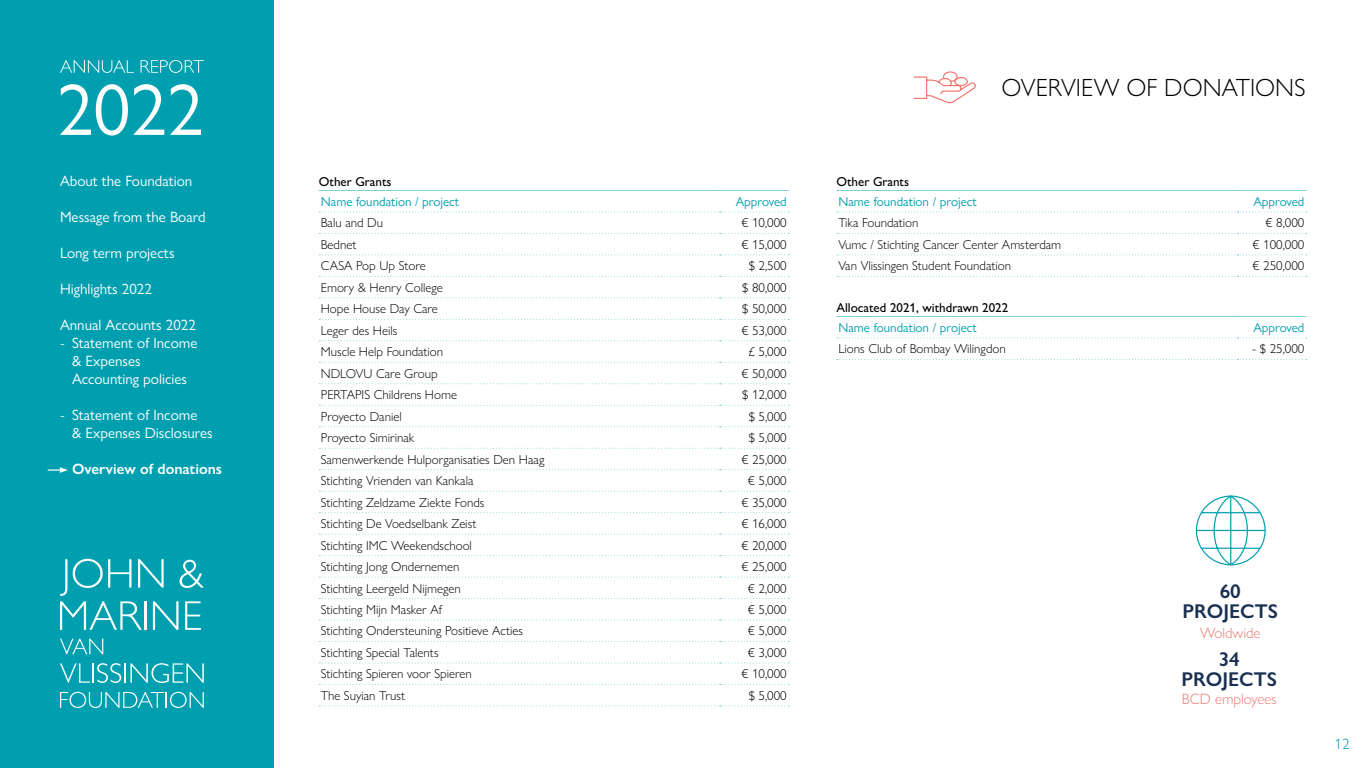
<style>
.page{position:relative;width:1366px;height:768px;background:#fff}
.page>*{position:absolute;margin:0;border:0;box-sizing:border-box;transform-origin:0 0}
.t1{font:300 25px "Gill Sans Nova";color:#000}
.t2{font:600 20px/20px "Gill Sans Nova";color:#1a3052;text-align:center}
.t3{font:15px/18px "Gill Sans Nova";color:#fff}
.t4{font:600 15px "Gill Sans Nova";color:#fff}
.t5{font:300 15px "Gill Sans Nova";color:#ee7870}
.t6{font:300 15px "Gill Sans Nova";color:#009faf}
.t7{font:300 13px "Gill Sans Nova";color:#000}
.t8{font:13px "Gill Sans Nova";color:#009faf}
.t9{font:500 13px "Gill Sans Nova";color:#000}
.s1{font-weight:300}
</style>
<div class="page">
<div style="left:0;top:0;width:273px;height:768px;background:#009faf"></div>
<svg style="left:60px;top:639px;width:43px;height:15px"></svg>
<svg style="left:60px;top:663px;width:30px;height:20px"></svg>
<hr style="left:92px;top:663px;width:2px;height:20px;background:#fff">
<svg style="left:97px;top:663px;width:107px;height:20px"></svg>
<svg style="left:60px;top:692px;width:144px;height:16px"></svg>
<svg style="left:60px;top:559px;width:144px;height:71px"></svg>
<svg style="left:60px;top:60px;width:144px;height:13px"></svg>
<svg style="left:60px;top:84px;width:141px;height:52px"></svg>
<svg style="left:319px;top:233px;width:470px;height:1px"></svg>
<svg style="left:319px;top:254px;width:470px;height:1px"></svg>
<svg style="left:319px;top:276px;width:470px;height:1px"></svg>
<svg style="left:319px;top:297px;width:470px;height:1px"></svg>
<svg style="left:319px;top:319px;width:470px;height:1px"></svg>
<svg style="left:319px;top:340px;width:470px;height:1px"></svg>
<svg style="left:319px;top:362px;width:470px;height:1px"></svg>
<svg style="left:319px;top:383px;width:470px;height:1px"></svg>
<svg style="left:319px;top:405px;width:470px;height:1px"></svg>
<svg style="left:319px;top:426px;width:470px;height:1px"></svg>
<svg style="left:319px;top:448px;width:470px;height:1px"></svg>
<svg style="left:319px;top:469px;width:470px;height:1px"></svg>
<svg style="left:319px;top:491px;width:470px;height:1px"></svg>
<svg style="left:319px;top:512px;width:470px;height:1px"></svg>
<svg style="left:319px;top:534px;width:470px;height:1px"></svg>
<svg style="left:319px;top:555px;width:470px;height:1px"></svg>
<svg style="left:319px;top:577px;width:470px;height:1px"></svg>
<svg style="left:319px;top:598px;width:470px;height:1px"></svg>
<svg style="left:319px;top:620px;width:470px;height:1px"></svg>
<svg style="left:319px;top:641px;width:470px;height:1px"></svg>
<svg style="left:319px;top:662px;width:470px;height:1px"></svg>
<svg style="left:319px;top:684px;width:470px;height:1px"></svg>
<svg style="left:319px;top:705px;width:470px;height:1px"></svg>
<hr style="left:319px;top:190px;width:401px;height:1px;background:#80cfd7">
<hr style="left:720px;top:190px;width:69px;height:1px;background:#80cfd7">
<svg style="left:319px;top:211px;width:470px;height:1px"></svg>
<svg style="left:837px;top:211px;width:470px;height:1px"></svg>
<svg style="left:837px;top:233px;width:470px;height:1px"></svg>
<svg style="left:837px;top:254px;width:470px;height:1px"></svg>
<svg style="left:837px;top:276px;width:470px;height:1px"></svg>
<hr style="left:836px;top:190px;width:401px;height:1px;background:#80cfd7">
<hr style="left:1237px;top:190px;width:69px;height:1px;background:#80cfd7">
<svg style="left:837px;top:337px;width:470px;height:1px"></svg>
<svg style="left:837px;top:359px;width:470px;height:1px"></svg>
<hr style="left:836px;top:316px;width:401px;height:1px;background:#80cfd7">
<hr style="left:1237px;top:316px;width:69px;height:1px;background:#80cfd7">
<svg style="left:913px;top:71px;width:63px;height:33px"></svg>
<svg style="left:48px;top:467px;width:20px;height:6px"></svg>
<svg style="left:1195px;top:495px;width:71px;height:71px"></svg>
<p class="t3" style="left:60px;top:172px;width:134px">About the Foundation</p>
<p class="t3" style="left:60px;top:208px;width:147px">Message from the Board</p>
<p class="t3" style="left:60px;top:244px;width:116px">Long term projects</p>
<p class="t3" style="left:60px;top:280px;width:93px">Highlights 2022</p>
<p class="t3" style="left:60px;top:316px;width:137px">Annual Accounts 2022</p>
<p class="t3" style="left:72px;top:334px;width:127px;text-indent:-12px"><span class="s1">-</span> Statement of Income &amp; Expenses<br>Accounting policies</p>
<p class="t3" style="left:72px;top:406px;width:142px;text-indent:-12px"><span class="s1">-</span> Statement of Income<br>&amp; Expenses Disclosures</p>
<p class="t4" style="left:60px;top:460px;width:164px"><span class="s1">-</span> Overview of donations</p>
<p class="t9" style="left:319px;top:174px;width:74px">Other Grants</p>
<p class="t8" style="left:321px;top:194px;width:140px">Name foundation / project</p>
<p class="t8" style="left:736px;top:194px;width:53px">Approved</p>
<p class="t7" style="left:321px;top:215px;width:64px">Balu and Du</p>
<p class="t7" style="left:741px;top:215px;width:47px">€ 10,000</p>
<p class="t7" style="left:321px;top:237px;width:37px">Bednet</p>
<p class="t7" style="left:741px;top:237px;width:47px">€ 15,000</p>
<p class="t7" style="left:321px;top:258px;width:106px">CASA Pop Up Store</p>
<p class="t7" style="left:749px;top:258px;width:40px">$ 2,500</p>
<p class="t7" style="left:321px;top:280px;width:124px">Emory &amp; Henry College</p>
<p class="t7" style="left:742px;top:280px;width:46px">$ 80,000</p>
<p class="t7" style="left:321px;top:301px;width:119px">Hope House Day Care</p>
<p class="t7" style="left:742px;top:301px;width:46px">$ 50,000</p>
<p class="t7" style="left:321px;top:322px;width:78px">Leger des Heils</p>
<p class="t7" style="left:741px;top:322px;width:47px">€ 53,000</p>
<p class="t7" style="left:321px;top:344px;width:124px">Muscle Help Foundation</p>
<p class="t7" style="left:748px;top:344px;width:40px">£ 5,000</p>
<p class="t7" style="left:321px;top:365px;width:118px">NDLOVU Care Group</p>
<p class="t7" style="left:741px;top:365px;width:47px">€ 50,000</p>
<p class="t7" style="left:321px;top:387px;width:138px">PERTAPIS Childrens Home</p>
<p class="t7" style="left:742px;top:387px;width:46px">$ 12,000</p>
<p class="t7" style="left:321px;top:408px;width:82px">Proyecto Daniel</p>
<p class="t7" style="left:749px;top:408px;width:40px">$ 5,000</p>
<p class="t7" style="left:321px;top:430px;width:95px">Proyecto Simirinak</p>
<p class="t7" style="left:749px;top:430px;width:40px">$ 5,000</p>
<p class="t7" style="left:321px;top:451px;width:225px">Samenwerkende Hulporganisaties Den Haag</p>
<p class="t7" style="left:741px;top:451px;width:47px">€ 25,000</p>
<p class="t7" style="left:321px;top:473px;width:154px">Stichting Vrienden van Kankala</p>
<p class="t7" style="left:748px;top:473px;width:40px">€ 5,000</p>
<p class="t7" style="left:321px;top:494px;width:165px">Stichting Zeldzame Ziekte Fonds</p>
<p class="t7" style="left:741px;top:494px;width:47px">€ 35,000</p>
<p class="t7" style="left:321px;top:516px;width:157px">Stichting De Voedselbank Zeist</p>
<p class="t7" style="left:741px;top:516px;width:47px">€ 16,000</p>
<p class="t7" style="left:321px;top:537px;width:153px">Stichting IMC Weekendschool</p>
<p class="t7" style="left:741px;top:537px;width:47px">€ 20,000</p>
<p class="t7" style="left:321px;top:559px;width:140px">Stichting Jong Ondernemen</p>
<p class="t7" style="left:741px;top:559px;width:47px">€ 25,000</p>
<p class="t7" style="left:321px;top:580px;width:141px">Stichting Leergeld Nijmegen</p>
<p class="t7" style="left:748px;top:580px;width:40px">€ 2,000</p>
<p class="t7" style="left:321px;top:602px;width:123px">Stichting Mijn Masker Af</p>
<p class="t7" style="left:748px;top:602px;width:40px">€ 5,000</p>
<p class="t7" style="left:321px;top:623px;width:204px">Stichting Ondersteuning Positieve Acties</p>
<p class="t7" style="left:748px;top:623px;width:40px">€ 5,000</p>
<p class="t7" style="left:321px;top:645px;width:119px">Stichting Special Talents</p>
<p class="t7" style="left:748px;top:645px;width:40px">€ 3,000</p>
<p class="t7" style="left:321px;top:666px;width:152px">Stichting Spieren voor Spieren</p>
<p class="t7" style="left:741px;top:666px;width:47px">€ 10,000</p>
<p class="t7" style="left:321px;top:688px;width:86px">The Suyian Trust</p>
<p class="t7" style="left:749px;top:688px;width:40px">$ 5,000</p>
<h1 class="t1" style="left:1002px;top:72px;width:306px">OVERVIEW OF DONATIONS</h1>
<p class="t9" style="left:836px;top:174px;width:74px">Other Grants</p>
<p class="t8" style="left:838px;top:194px;width:140px">Name foundation / project</p>
<p class="t8" style="left:1253px;top:194px;width:53px">Approved</p>
<p class="t7" style="left:838px;top:215px;width:82px">Tika Foundation</p>
<p class="t7" style="left:1266px;top:215px;width:40px">€ 8,000</p>
<p class="t7" style="left:838px;top:237px;width:224px">Vumc / Stichting Cancer Center Amsterdam</p>
<p class="t7" style="left:1253px;top:237px;width:53px">€ 100,000</p>
<p class="t7" style="left:838px;top:258px;width:174px">Van Vlissingen Student Foundation</p>
<p class="t7" style="left:1253px;top:258px;width:53px">€ 250,000</p>
<p class="t9" style="left:836px;top:300px;width:173px">Allocated 2021, withdrawn 2022</p>
<p class="t8" style="left:838px;top:320px;width:140px">Name foundation / project</p>
<p class="t8" style="left:1253px;top:320px;width:53px">Approved</p>
<p class="t7" style="left:838px;top:341px;width:169px">Lions Club of Bombay Wilingdon</p>
<p class="t7" style="left:1252px;top:341px;width:54px">- $ 25,000</p>
<h2 class="t2" style="left:1183px;top:581px;width:97px">60<br>PROJECTS</h2>
<p class="t5" style="left:1200px;top:624px;width:62px">Woldwide</p>
<h2 class="t2" style="left:1182px;top:650px;width:97px">34<br>PROJECTS</h2>
<p class="t5" style="left:1182px;top:690px;width:96px">BCD employees</p>
<p class="t6" style="left:1334px;top:735px;width:16px">12</p>
</div>
